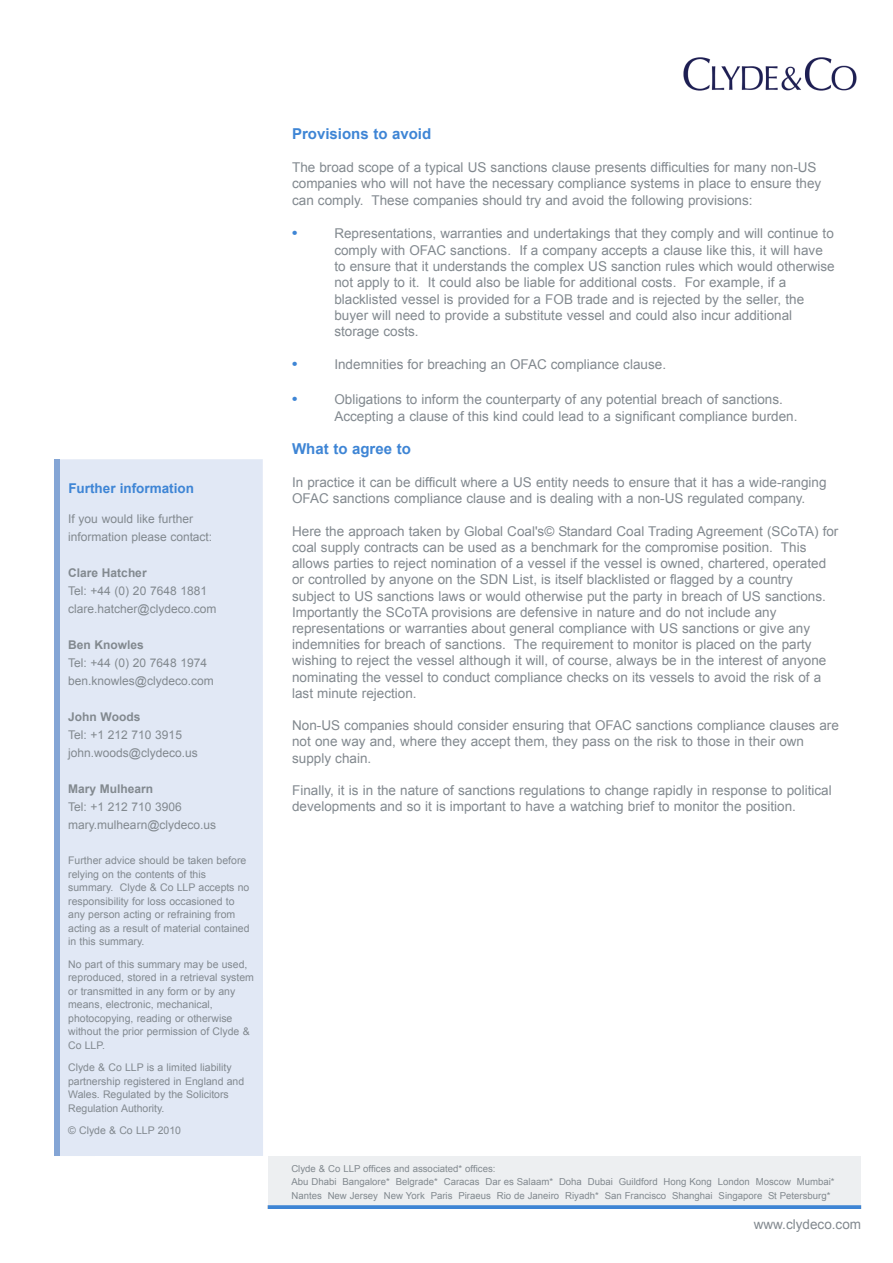
<style>
.page{position:relative;width:893px;height:1263px;background:#fff}
.page>*{position:absolute;margin:0;border:0;box-sizing:border-box;transform-origin:0 0}
.t1{font:700 15px "Arial";color:#3e85d5}
.t2{font:13.5px/16.2px "Arial";color:#82898f}
.t3{font:700 13.5px "Arial";color:#3e85d5}
.t4{font:12px/18px "Arial";color:#82898f}
.t5{font:700 12px "Arial";color:#82898f}
.t6{font:10.5px/13.5px "Arial";color:#82898f}
.t7{font:9.6px/13.5px "Arial";color:#82898f}
</style>
<div class="page">
<img style="left:683px;top:57px;width:174px;height:34px">
<div style="left:268px;top:1156px;width:592px;height:52px;background:#edeff1"></div>
<svg style="left:268px;top:1205px;width:593px;height:4px;background:#488bd6"></svg>
<div style="left:54px;top:459px;width:209px;height:697px;background:#e1e8f5"></div>
<div style="left:54px;top:459px;width:6px;height:697px;background:#84a5d5"></div>
<p class="t3" style="left:68px;top:480px;width:127px">Further information</p>
<p class="t4" style="left:68px;top:509px;width:145px">If you would like further information please contact:</p>
<p class="t5" style="left:68px;top:566px;width:80px">Clare Hatcher</p>
<p class="t4" style="left:68px;top:581px;width:150px">Tel: +44 (0) 20 7648 1881 clare.hatcher@clydeco.com</p>
<p class="t5" style="left:68px;top:638px;width:77px">Ben Knowles</p>
<p class="t4" style="left:68px;top:653px;width:147px">Tel: +44 (0) 20 7648 1974 ben.knowles@clydeco.com</p>
<p class="t5" style="left:68px;top:710px;width:74px">John Woods</p>
<p class="t4" style="left:68px;top:725px;width:131px">Tel: +1 212 710 3915 john.woods@clydeco.us</p>
<p class="t5" style="left:68px;top:782px;width:87px">Mary Mulhearn</p>
<p class="t4" style="left:68px;top:797px;width:150px">Tel: +1 212 710 3906 mary.mulhearn@clydeco.us</p>
<p class="t6" style="left:68px;top:854px;width:183px">Further advice should be taken before relying on the contents of this summary. Clyde &amp; Co LLP accepts no responsibility for loss occasioned to any person acting or refraining from acting as a result of material contained in this summary.</p>
<p class="t6" style="left:68px;top:957px;width:187px">No part of this summary may be used, reproduced, stored in a retrieval system or transmitted in any form or by any means, electronic, mechanical, photocopying, reading or otherwise without the prior permission of Clyde &amp;<br>Co LLP.</p>
<p class="t6" style="left:68px;top:1061px;width:178px">Clyde &amp; Co LLP is a limited liability partnership registered in England and Wales. Regulated by the Solicitors Regulation Authority.</p>
<p class="t6" style="left:68px;top:1124px;width:114px">© Clyde &amp; Co LLP 2010</p>
<p class="t1" style="left:292px;top:125px;width:141px">Provisions to avoid</p>
<p class="t2" style="left:292px;top:159px;width:531px">The broad scope of a typical US sanctions clause presents difficulties for many non-US companies who will not have the necessary compliance systems in place to ensure they can comply. These companies should try and avoid the following provisions:</p>
<p class="t1" style="left:292px;top:224px;width:7px">•</p>
<p class="t2" style="left:334px;top:225px;width:502px">Representations, warranties and undertakings that they comply and will continue to comply with OFAC sanctions. If a company accepts a clause like this, it will have to ensure that it understands the complex US sanction rules which would otherwise not apply to it. It could also be liable for additional costs. For example, if a blacklisted vessel is provided for a FOB trade and is rejected by the seller, the buyer will need to provide a substitute vessel and could also incur additional storage costs.</p>
<p class="t1" style="left:292px;top:356px;width:7px">•</p>
<p class="t2" style="left:334px;top:357px;width:333px">Indemnities for breaching an OFAC compliance clause.</p>
<p class="t1" style="left:292px;top:390px;width:7px">•</p>
<p class="t2" style="left:334px;top:390px;width:465px;line-height:17px">Obligations to inform the counterparty of any potential breach of sanctions.<br>Accepting a clause of this kind could lead to a significant compliance burden.</p>
<p class="t1" style="left:292px;top:440px;width:120px">What to agree to</p>
<p class="t2" style="left:292px;top:474px;width:536px">In practice it can be difficult where a US entity needs to ensure that it has a wide-ranging<br>OFAC sanctions compliance clause and is dealing with a non-US regulated company.</p>
<p class="t2" style="left:292px;top:523px;width:548px">Here the approach taken by Global Coal's© Standard Coal Trading Agreement (SCoTA) for coal supply contracts can be used as a benchmark for the compromise position. This allows parties to reject nomination of a vessel if the vessel is owned, chartered, operated or controlled by anyone on the SDN List, is itself blacklisted or flagged by a country subject to US sanctions laws or would otherwise put the party in breach of US sanctions.<br>Importantly the SCoTA provisions are defensive in nature and do not include any representations or warranties about general compliance with US sanctions or give any indemnities for breach of sanctions. The requirement to monitor is placed on the party wishing to reject the vessel although it will, of course, always be in the interest of anyone nominating the vessel to conduct compliance checks on its vessels to avoid the risk of a last minute rejection.</p>
<p class="t2" style="left:292px;top:717px;width:548px">Non-US companies should consider ensuring that OFAC sanctions compliance clauses are not one way and, where they accept them, they pass on the risk to those in their own supply chain.</p>
<p class="t2" style="left:292px;top:782px;width:541px">Finally, it is in the nature of sanctions regulations to change rapidly in response to political developments and so it is important to have a watching brief to monitor the position.</p>
<p class="t7" style="left:291px;top:1161px;width:545px">Clyde &amp; Co LLP offices and associated* offices:<br>Abu Dhabi Bangalore* Belgrade* Caracas Dar es Salaam* Doha Dubai Guildford Hong Kong London Moscow Mumbai*<br>Nantes New Jersey New York Paris Piraeus Rio de Janeiro Riyadh* San Francisco Shanghai Singapore St Petersburg*</p>
<p class="t2" style="left:754px;top:1216px;width:109px">www.clydeco.com</p>
</div>
